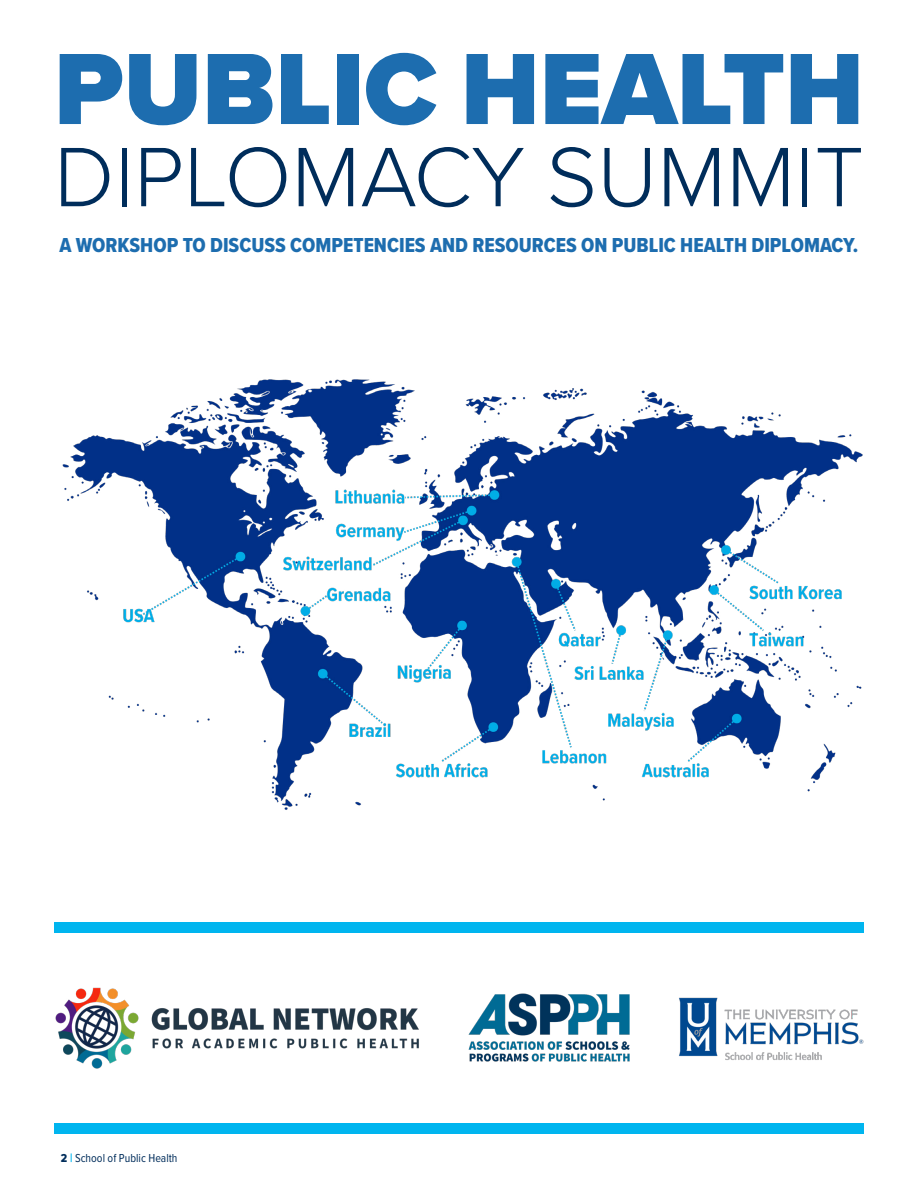
<style>
.page{position:relative;width:918px;height:1188px;background:#fff}
.page>*{position:absolute;margin:0;border:0;box-sizing:border-box;transform-origin:0 0}
.t1{font:900 105px "Proxima Nova";color:#1d6daf}
.t2{font:300 87.3px "Proxima Nova";color:#002d5b}
.t3{font:21px "Proxima Nova Cond Extrabld";color:#1d6daf}
.t4{font:12px "Proxima Nova Cond";color:#002d5b}
.s1{font-family:"Proxima Nova Cond Extrabld"}
</style>
<div class="page">
<img style="left:62px;top:379px;width:801px;height:431px">
<img style="left:468px;top:993px;width:161px;height:69px">
<img style="left:679px;top:997px;width:185px;height:63px">
<img style="left:55px;top:987px;width:364px;height:82px">
<div style="left:54px;top:922px;width:810px;height:11px;background:#00b5ef"></div>
<div style="left:54px;top:1123px;width:810px;height:11px;background:#00b5ef"></div>
<h1 class="t1" style="left:54px;top:11px;width:811px">PUBLIC HEALTH</h1>
<h2 class="t2" style="left:54px;top:112px;width:812px">DIPLOMACY SUMMIT</h2>
<p class="t3" style="left:59px;top:230px;width:801px">A WORKSHOP TO DISCUSS COMPETENCIES AND RESOURCES ON PUBLIC HEALTH DIPLOMACY.</p>
<p class="t4" style="left:61px;top:1149px;width:118px"><span class="s1">2</span> School of Public Health</p>
</div>
